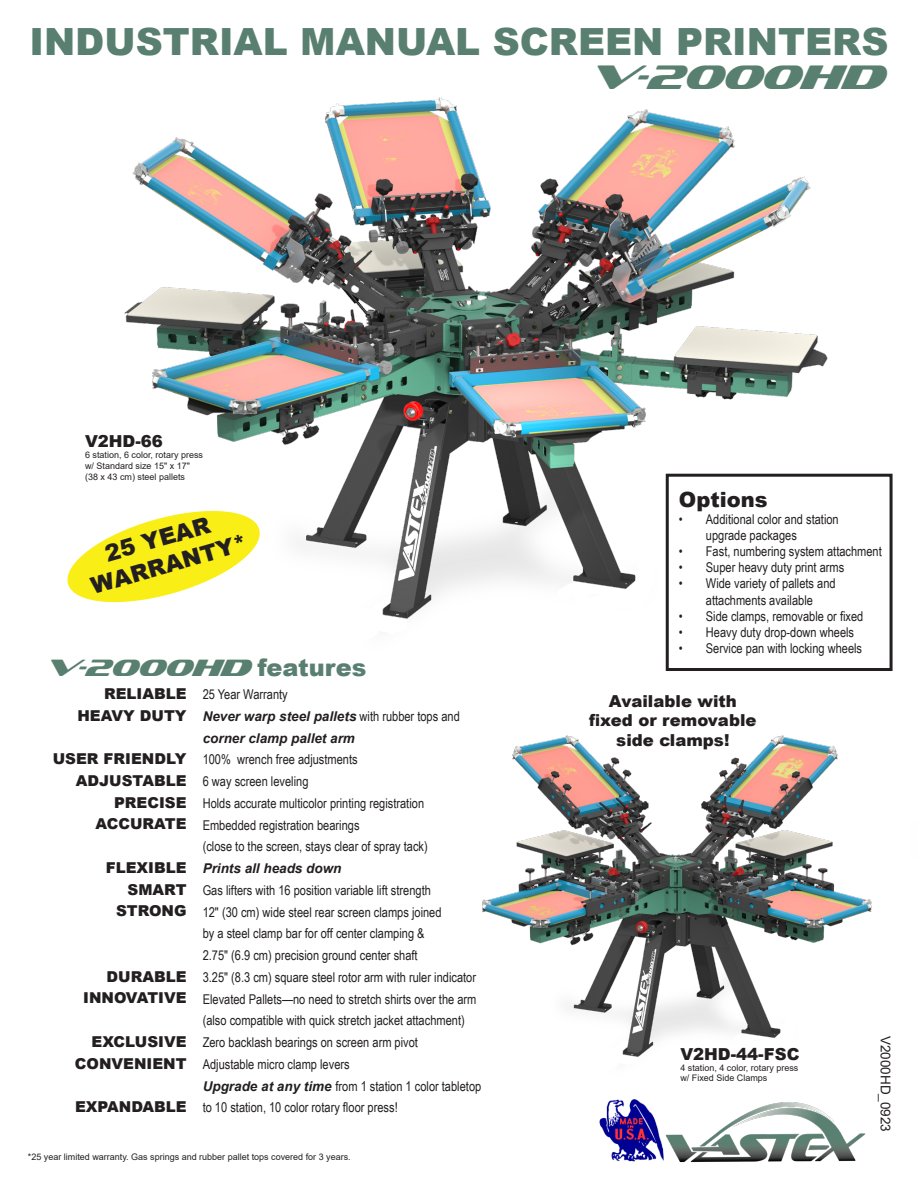
<style>
.page{position:relative;width:918px;height:1188px;background:#fff}
.page>*{position:absolute;margin:0;border:0;box-sizing:border-box;transform-origin:0 0}
.t1{font:900 37.5px "Arial";color:#597f71}
.t2{font:italic 34.5px "Sofachrome Rg";color:#597f71}
.t3{font:italic 24px "Sofachrome Rg";color:#597f71}
.t4{font:900 22.95px "Arial";color:#231f20}
.t5{font:900 21px "Arial";color:#231f20}
.t6{font:900 16.5px/19.8px "Arial";color:#231f20;text-align:center}
.t7{font:900 15px "Arial";color:#231f20}
.t8{font:13.5px/21.8px "Arial Narrow";color:#231f20}
.t9{font:italic 700 13.5px/21.8px "Arial";color:#231f20}
.t10{font:13.5px "Arial";color:#231f20}
.t11{font:9px "Arial";color:#231f20}
.s1{font-family:"Arial";font-weight:900;font-style:normal}
.s2{font-family:"Arial Narrow";font-weight:400;font-style:normal}
.s3{font-family:"Arial";font-weight:700;font-style:italic}
</style>
<div class="page">
<div style="left:666px;top:474px;width:227px;height:197px;border:3px solid #231f20"></div>
<svg style="left:67px;top:549px;width:23px;height:51px"></svg>
<img style="left:600px;top:1100px;width:53px;height:61px">
<img style="left:482px;top:735px;width:390px;height:322px">
<img style="left:90px;top:97px;width:745px;height:574px">
<img style="left:653px;top:1102px;width:213px;height:61px">
<p class="t1" style="left:29px;top:14px;width:861px">INDUSTRIAL MANUAL SCREEN PRINTERS</p>
<p class="t2" style="left:588px;top:55px;width:296px">V-2000HD</p>
<p class="t6" style="left:85px;top:431px;width:79px">V2HD-66</p>
<p class="t11" style="left:85px;top:449px;width:120px">6 station, 6 color, rotary press</p>
<p class="t11" style="left:85px;top:460px;width:106px">w/ Standard size 15" x 17"</p>
<p class="t11" style="left:85px;top:470px;width:102px">(38 x 43 cm) steel pallets</p>
<p class="t4" style="left:101px;top:538px;width:110px;rotate:-16deg">25 YEAR</p>
<p class="t4" style="left:87px;top:570px;width:162px;rotate:-16deg">WARRANTY*</p>
<p class="t3" style="left:44px;top:652px;width:324px">V-2000HD <span class="s1">features</span></p>
<p class="t7" style="left:104px;top:683px;width:84px">RELIABLE</p>
<p class="t7" style="left:77px;top:704px;width:111px">HEAVY DUTY</p>
<p class="t7" style="left:53px;top:748px;width:135px">USER FRIENDLY</p>
<p class="t7" style="left:76px;top:770px;width:112px">ADJUSTABLE</p>
<p class="t7" style="left:114px;top:791px;width:74px">PRECISE</p>
<p class="t7" style="left:95px;top:813px;width:93px">ACCURATE</p>
<p class="t7" style="left:106px;top:857px;width:82px">FLEXIBLE</p>
<p class="t7" style="left:128px;top:878px;width:61px">SMART</p>
<p class="t7" style="left:116px;top:900px;width:72px">STRONG</p>
<p class="t8" style="left:203px;top:683px;width:87px">25 Year Warranty</p>
<p class="t9" style="left:203px;top:706px;width:259px">Never warp steel pallets <span class="s2">with rubber tops and </span>corner clamp pallet arm</p>
<p class="t8" style="left:203px;top:748px;width:157px">100% wrench free adjustments</p>
<p class="t8" style="left:203px;top:770px;width:107px">6 way screen leveling</p>
<p class="t8" style="left:203px;top:792px;width:223px">Holds accurate multicolor printing registration</p>
<p class="t8" style="left:203px;top:813px;width:227px">Embedded registration bearings<br>(close to the screen, stays clear of spray tack)</p>
<p class="t9" style="left:203px;top:858px;width:140px">Prints all heads down</p>
<p class="t8" style="left:203px;top:879px;width:230px">Gas lifters with 16 position variable lift strength</p>
<p class="t8" style="left:203px;top:900px;width:240px">12" (30 cm) wide steel rear screen clamps joined by a steel clamp bar for off center clamping &amp;<br>2.75" (6.9 cm) precision ground center shaft</p>
<p class="t8" style="left:203px;top:966px;width:275px">3.25" (8.3 cm) square steel rotor arm with ruler indicator</p>
<p class="t8" style="left:203px;top:987px;width:275px">Elevated Pallets—no need to stretch shirts over the arm (also compatible with quick stretch jacket attachment)</p>
<p class="t8" style="left:203px;top:1031px;width:217px">Zero backlash bearings on screen arm pivot</p>
<p class="t8" style="left:203px;top:1053px;width:149px">Adjustable micro clamp levers</p>
<p class="t8" style="left:203px;top:1074px;width:280px"><span class="s3">Upgrade at any time</span> from 1 station 1 color tabletop to 10 station, 10 color rotary floor press!</p>
<p class="t11" style="left:28px;top:1151px;width:324px">*25 year limited warranty. Gas springs and rubber pallet tops covered for 3 years.</p>
<p class="t7" style="left:107px;top:965px;width:82px">DURABLE</p>
<p class="t7" style="left:83px;top:987px;width:105px">INNOVATIVE</p>
<p class="t7" style="left:92px;top:1031px;width:96px">EXCLUSIVE</p>
<p class="t7" style="left:75px;top:1052px;width:113px">CONVENIENT</p>
<p class="t7" style="left:75px;top:1096px;width:113px">EXPANDABLE</p>
<p class="t5" style="left:679px;top:485px;width:90px">Options</p>
<p class="t8" style="left:706px;top:510px;width:134px;line-height:16.2px;text-indent:-27px">• Additional color and station upgrade packages</p>
<p class="t8" style="left:679px;top:540px;width:204px">• Fast, numbering system attachment</p>
<p class="t8" style="left:679px;top:556px;width:167px">• Super heavy duty print arms</p>
<p class="t8" style="left:679px;top:575px;width:158px;line-height:16.2px;text-align:center">• Wide variety of pallets and attachments available</p>
<p class="t8" style="left:679px;top:605px;width:186px">• Side clamps, removable or fixed</p>
<p class="t8" style="left:679px;top:621px;width:177px">• Heavy duty drop-down wheels</p>
<p class="t8" style="left:679px;top:637px;width:185px">• Service pan with locking wheels</p>
<p class="t6" style="left:589px;top:690px;width:169px">Available with fixed or removable side clamps!</p>
<p class="t6" style="left:680px;top:1043px;width:121px">V2HD-44-FSC</p>
<p class="t11" style="left:680px;top:1061px;width:120px">4 station, 4 color, rotary press</p>
<p class="t11" style="left:680px;top:1072px;width:89px">w/ Fixed Side Clamps</p>
<p class="t10" style="left:895px;top:1036px;width:98px;rotate:90deg">V2000HD_0923</p>
</div>
